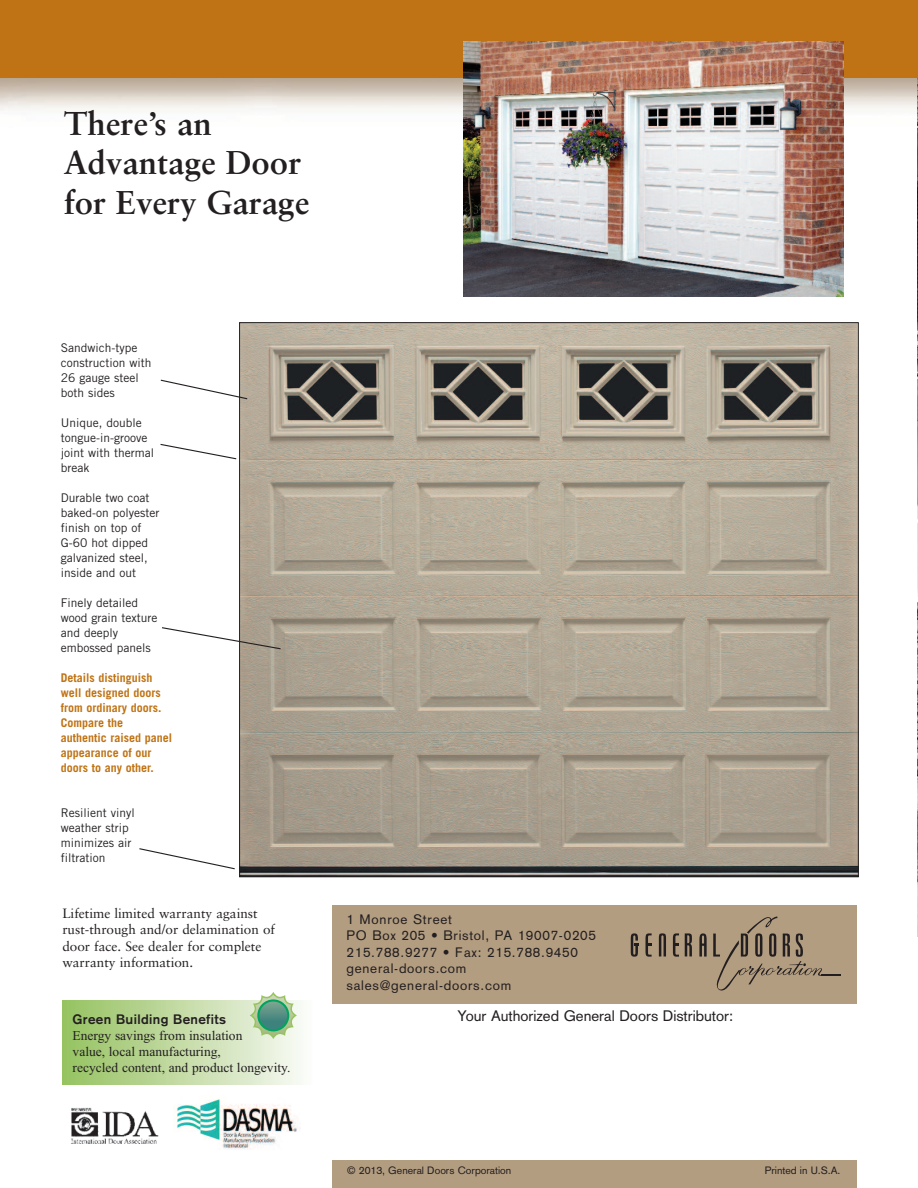
<style>
.page{position:relative;width:918px;height:1188px;background:#fff}
.page>*{position:absolute;margin:0;border:0;box-sizing:border-box;transform-origin:0 0}
.t1{font:700 33px/39.6px "Sabon";color:#231f20}
.t2{font:15px "Akzidenz Grotesk";color:#231f20}
.t3{font:13.5px/16.5px "Akzidenz Grotesk";letter-spacing:.055em;color:#231f20}
.t4{font:13.5px/16.5px "Sabon";color:#231f20}
.t5{font:13.5px/16.2px "Times New Roman";color:#231f20}
.t6{font:700 13.5px "Akzidenz Grotesk";letter-spacing:.03em;color:#231f20}
.t7{font:12px/15px "Trade Gothic";color:#231f20}
.t8{font:700 12px/15px "Trade Gothic";color:#c07314}
.t9{font:10.5px "Akzidenz Grotesk";color:#231f20}
</style>
<div class="page">
<img style="left:0;top:77px;width:917px;height:34px">
<img style="left:917px;top:77px;width:1px;height:859px">
<div style="left:0;top:0;width:918px;height:77px;background:#c07314"></div>
<img style="left:463px;top:42px;width:381px;height:255px">
<div style="left:332px;top:905px;width:525px;height:99px;background:#b39d81"></div>
<div style="left:332px;top:1160px;width:525px;height:28px;background:#b39d81"></div>
<img style="left:173px;top:1096px;width:127px;height:54px">
<img style="left:71px;top:1107px;width:88px;height:37px">
<div style="left:62px;top:1000px;width:250px;height:84px;background:linear-gradient(to right,#94c15e,#fafbf7)"></div>
<svg style="left:250px;top:992px;width:47px;height:47px"></svg>
<svg style="left:257px;top:999px;width:32px;height:32px"></svg>
<svg style="left:259px;top:1002px;width:28px;height:27px"></svg>
<img style="left:242px;top:325px;width:614px;height:550px">
<svg style="left:160px;top:379px;width:89px;height:21px"></svg>
<svg style="left:160px;top:444px;width:77px;height:16px"></svg>
<svg style="left:139px;top:848px;width:96px;height:22px"></svg>
<svg style="left:685px;top:933px;width:7px;height:23px"></svg>
<svg style="left:699px;top:933px;width:8px;height:24px"></svg>
<svg style="left:659px;top:933px;width:7px;height:23px"></svg>
<svg style="left:631px;top:933px;width:7px;height:24px"></svg>
<svg style="left:646px;top:933px;width:6px;height:24px"></svg>
<svg style="left:673px;top:933px;width:6px;height:24px"></svg>
<svg style="left:713px;top:916px;width:127px;height:75px"></svg>
<svg style="left:162px;top:626px;width:120px;height:24px"></svg>
<h1 class="t1" style="left:64px;top:106px;width:247px">There’s an<br>Advantage Door for Every Garage</h1>
<p class="t7" style="left:61px;top:341px;width:92px">Sandwich-type construction with<br>26 gauge steel both sides</p>
<p class="t7" style="left:61px;top:416px;width:95px">Unique, double tongue-in-groove joint with thermal break</p>
<p class="t7" style="left:61px;top:491px;width:100px">Durable two coat baked-on polyester finish on top of<br>G-60 hot dipped galvanized steel, inside and out</p>
<p class="t7" style="left:61px;top:596px;width:98px">Finely detailed wood grain texture and deeply embossed panels</p>
<p class="t8" style="left:61px;top:671px;width:113px">Details distinguish well designed doors from ordinary doors.<br>Compare the authentic raised panel appearance of our doors to any other.</p>
<p class="t7" style="left:61px;top:806px;width:76px">Resilient vinyl weather strip minimizes air filtration</p>
<p class="t4" style="left:62px;top:906px;width:214px">Lifetime limited warranty against rust-through and/or delamination of door face. See dealer for complete warranty information.</p>
<p class="t6" style="left:73px;top:1014px;width:155px">Green Building Benefits</p>
<p class="t5" style="left:73px;top:1027px;width:219px">Energy savings from insulation<br>value, local manufacturing,<br>recycled content, and product longevity.</p>
<p class="t3" style="left:346px;top:912px;width:251px">1 Monroe Street<br>PO Box 205 • Bristol, PA 19007-0205<br>215.788.9277 • Fax: 215.788.9450 general-doors.com sales@general-doors.com</p>
<p class="t2" style="left:458px;top:1010px;width:277px">Your Authorized General Doors Distributor:</p>
<p class="t9" style="left:347px;top:1167px;width:166px">© 2013, General Doors Corporation</p>
<p class="t9" style="left:765px;top:1167px;width:77px">Printed in U.S.A.</p>
</div>
